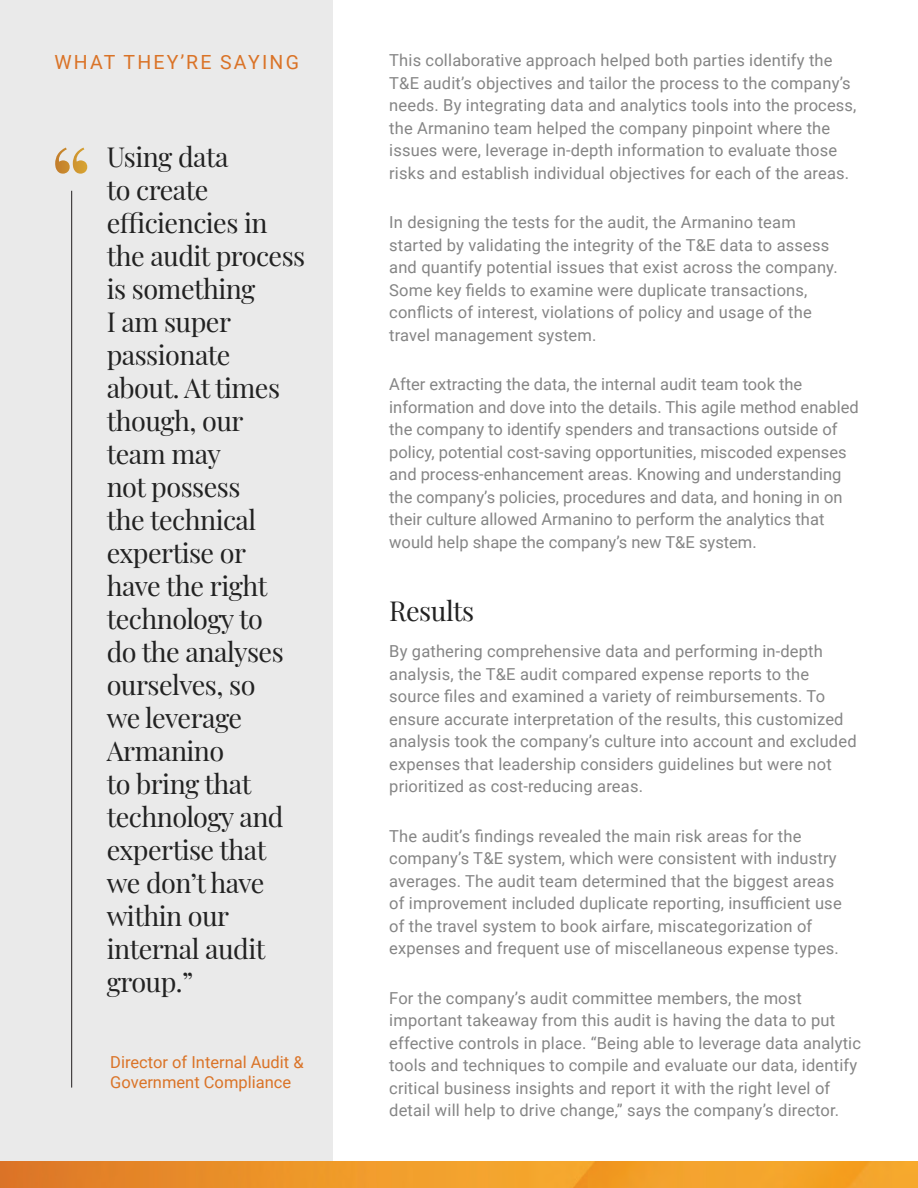
<style>
.page{position:relative;width:918px;height:1188px;background:#fff}
.page>*{position:absolute;margin:0;border:0;box-sizing:border-box;transform-origin:0 0}
.t1{font:103.5px "Playfair Display";color:#fff}
.Section_Headers{font:27px/33px "Playfair Display";letter-spacing:-.02em;color:#222}
.Eyebrow_Copy_-_Orang{font:19.5px "Roboto";letter-spacing:.115em;color:#da7327}
.Body_Copy{font:16.5px/22.5px "Roboto";letter-spacing:.01em;color:#858585}
.Quote_Byline{font:16.5px/19.5px "Roboto";color:#da7327}
</style>
<div class="page">
<div style="left:0;top:0;width:333px;height:1161px;background:#eaeaea"></div>
<hr style="left:71px;top:191px;width:1px;height:897px;background:#231f20">
<img style="left:0;top:1161px;width:918px;height:27px">
<p class="Eyebrow_Copy_-_Orang" style="left:54px;top:48px;width:246px">WHAT THEY’RE SAYING</p>
<p class="Body_Copy" style="left:389px;top:49px;width:469px">This collaborative approach helped both parties identify the T&amp;E audit’s objectives and tailor the process to the company’s needs. By integrating data and analytics tools into the process, the Armanino team helped the company pinpoint where the issues were, leverage in-depth information to evaluate those risks and establish individual objectives for each of the areas.</p>
<p class="Body_Copy" style="left:389px;top:211px;width:450px">In designing the tests for the audit, the Armanino team started by validating the integrity of the T&amp;E data to assess and quantify potential issues that exist across the company.<br>Some key fields to examine were duplicate transactions, conflicts of interest, violations of policy and usage of the travel management system.</p>
<p class="Body_Copy" style="left:389px;top:373px;width:471px">After extracting the data, the internal audit team took the information and dove into the details. This agile method enabled the company to identify spenders and transactions outside of policy, potential cost-saving opportunities, miscoded expenses and process-enhancement areas. Knowing and understanding the company’s policies, procedures and data, and honing in on their culture allowed Armanino to perform the analytics that would help shape the company’s new T&amp;E system.</p>
<p class="t1" style="left:50px;top:102px;width:45px">“</p>
<p class="Section_Headers" style="left:107px;top:139px;width:200px">Using data<br>to create efficiencies in the audit process is something<br>I am super passionate about. At times though, our team may<br>not possess<br>the technical expertise or have the right technology to<br>do the analyses ourselves, so<br>we leverage<br>Armanino<br>to bring that technology and expertise that we don’t have within our internal audit group.”</p>
<p class="Section_Headers" style="left:389px;top:592px;width:87px">Results</p>
<p class="Body_Copy" style="left:389px;top:640px;width:469px">By gathering comprehensive data and performing in-depth analysis, the T&amp;E audit compared expense reports to the source files and examined a variety of reimbursements. To ensure accurate interpretation of the results, this customized analysis took the company’s culture into account and excluded expenses that leadership considers guidelines but were not prioritized as cost-reducing areas.</p>
<p class="Body_Copy" style="left:389px;top:824px;width:454px">The audit’s findings revealed the main risk areas for the company’s T&amp;E system, which were consistent with industry averages. The audit team determined that the biggest areas of improvement included duplicate reporting, insufficient use of the travel system to book airfare, miscategorization of expenses and frequent use of miscellaneous expense types.</p>
<p class="Body_Copy" style="left:389px;top:986px;width:473px">For the company’s audit committee members, the most important takeaway from this audit is having the data to put effective controls in place. “Being able to leverage data analytic tools and techniques to compile and evaluate our data, identify critical business insights and report it with the right level of detail will help to drive change,” says the company’s director.</p>
<p class="Quote_Byline" style="left:110px;top:1052px;width:195px">Director of Internal Audit &amp;<br>Government Compliance</p>
</div>
